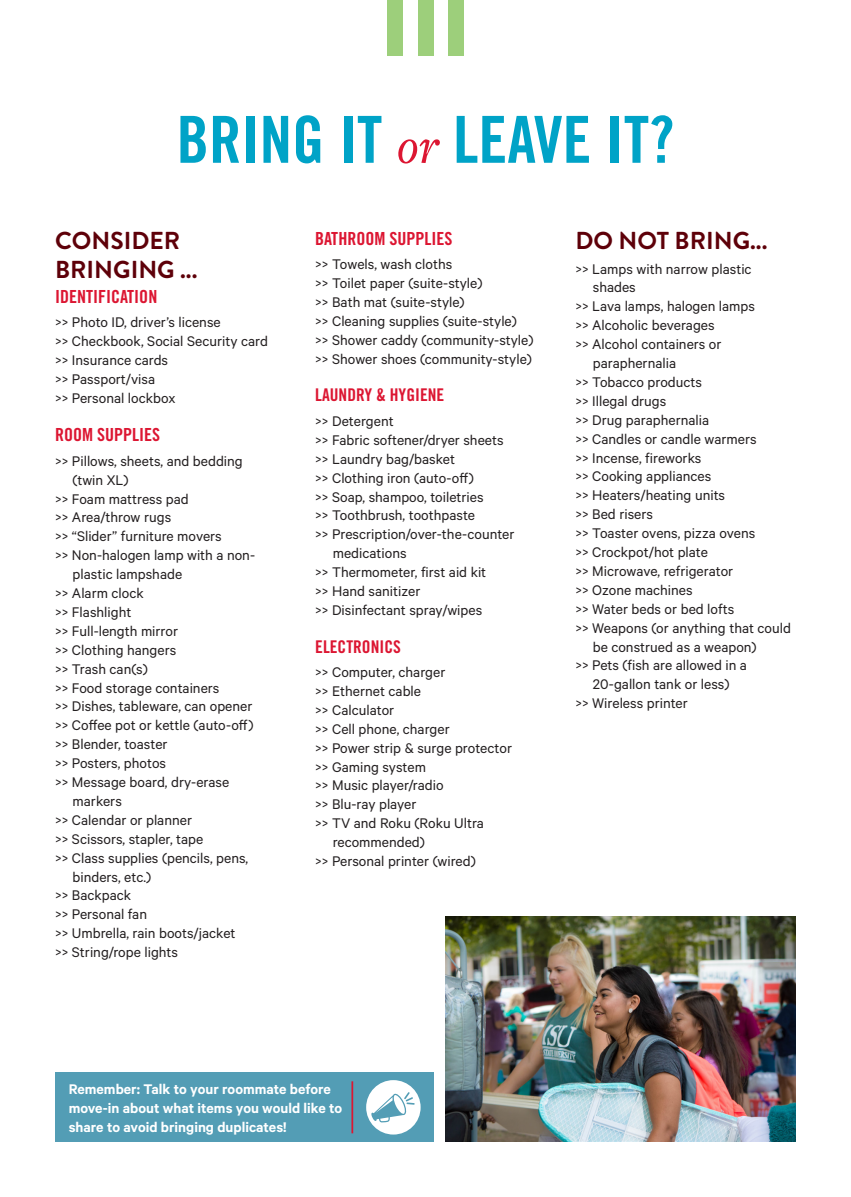
<style>
.page{position:relative;width:851px;height:1197px;background:#fff}
.page>*{position:absolute;margin:0;border:0;box-sizing:border-box;transform-origin:0 0}
.t1{font:64.92px "Trade Gothic LT Pro Bd Cn 20";color:#00a3c7}
.t2{font:700 24.5px/29.4px "Brandon Grotesque";color:#5e0009}
.RED_SMALL_HEADERS{font:18.03px "Trade Gothic LT Pro Bd Cn 20";color:#dc1632}
.RED_SMALL_HEADERS-2{font:17.5px "Trade Gothic LT Pro Bd Cn 20";color:#dc1632}
.Body_Copy{font:15.75px/18.9px "Calibre";color:#231f20}
.Body_Copy-2{font:600 15.75px/18.9px "Calibre";color:#fff}
.s1{font-family:"Freight Text Pro";font-weight:500;font-style:italic;font-size:50.4px;color:#dc1632}
</style>
<div class="page">
<div style="left:448px;top:0;width:15px;height:55px;background:#9dcf7b"></div>
<div style="left:418px;top:0;width:15px;height:55px;background:#9dcf7b"></div>
<div style="left:387px;top:0;width:15px;height:55px;background:#9dcf7b"></div>
<div style="left:55px;top:1073px;width:378px;height:69px;background:#539db5"></div>
<svg style="left:366px;top:1080px;width:54px;height:55px"></svg>
<hr style="left:351px;top:1081px;width:2px;height:52px;background:#dc1632">
<img style="left:445px;top:916px;width:350px;height:226px">
<p class="t1" style="left:176px;top:100px;width:499px">BRING IT <span class="s1">or</span> LEAVE IT?</p>
<p class="t2" style="left:55px;top:226px;width:144px">CONSIDER<br>BRINGING ...</p>
<p class="RED_SMALL_HEADERS" style="left:55px;top:286px;width:104px">IDENTIFICATION</p>
<p class="Body_Copy" style="left:55px;top:313px;width:167px">&gt;&gt; Photo ID, driver’s license</p>
<p class="Body_Copy" style="left:55px;top:331px;width:214px">&gt;&gt; Checkbook, Social Security card</p>
<p class="Body_Copy" style="left:55px;top:350px;width:114px">&gt;&gt; Insurance cards</p>
<p class="Body_Copy" style="left:55px;top:369px;width:101px">&gt;&gt; Passport/visa</p>
<p class="Body_Copy" style="left:55px;top:388px;width:122px">&gt;&gt; Personal lockbox</p>
<p class="RED_SMALL_HEADERS" style="left:55px;top:424px;width:107px">ROOM SUPPLIES</p>
<p class="Body_Copy" style="left:55px;top:451px;width:189px">&gt;&gt; Pillows, sheets, and bedding</p>
<p class="Body_Copy" style="left:73px;top:470px;width:58px">(twin XL)</p>
<p class="Body_Copy" style="left:55px;top:489px;width:135px">&gt;&gt; Foam mattress pad</p>
<p class="Body_Copy" style="left:55px;top:508px;width:117px">&gt;&gt; Area/throw rugs</p>
<p class="Body_Copy" style="left:55px;top:526px;width:168px">&gt;&gt; “Slider” furniture movers</p>
<p class="Body_Copy" style="left:55px;top:545px;width:201px">&gt;&gt; Non-halogen lamp with a non-</p>
<p class="Body_Copy" style="left:73px;top:564px;width:111px">plastic lampshade</p>
<p class="Body_Copy" style="left:55px;top:583px;width:90px">&gt;&gt; Alarm clock</p>
<p class="Body_Copy" style="left:55px;top:602px;width:78px">&gt;&gt; Flashlight</p>
<p class="Body_Copy" style="left:55px;top:621px;width:124px">&gt;&gt; Full-length mirror</p>
<p class="Body_Copy" style="left:55px;top:640px;width:123px">&gt;&gt; Clothing hangers</p>
<p class="Body_Copy" style="left:55px;top:659px;width:94px">&gt;&gt; Trash can(s)</p>
<p class="Body_Copy" style="left:55px;top:678px;width:166px">&gt;&gt; Food storage containers</p>
<p class="Body_Copy" style="left:55px;top:697px;width:199px">&gt;&gt; Dishes, tableware, can opener</p>
<p class="Body_Copy" style="left:55px;top:715px;width:200px">&gt;&gt; Coffee pot or kettle (auto-off)</p>
<p class="Body_Copy" style="left:55px;top:734px;width:114px">&gt;&gt; Blender, toaster</p>
<p class="Body_Copy" style="left:55px;top:753px;width:112px">&gt;&gt; Posters, photos</p>
<p class="Body_Copy" style="left:73px;top:772px;width:158px;text-indent:-17px">&gt;&gt; Message board, dry-erase markers</p>
<p class="Body_Copy" style="left:55px;top:810px;width:138px">&gt;&gt; Calendar or planner</p>
<p class="Body_Copy" style="left:55px;top:829px;width:150px">&gt;&gt; Scissors, stapler, tape</p>
<p class="Body_Copy" style="left:73px;top:848px;width:177px;text-indent:-17px">&gt;&gt; Class supplies (pencils, pens, binders, etc.)</p>
<p class="Body_Copy" style="left:55px;top:886px;width:78px">&gt;&gt; Backpack</p>
<p class="Body_Copy" style="left:55px;top:904px;width:93px">&gt;&gt; Personal fan</p>
<p class="Body_Copy" style="left:55px;top:923px;width:182px">&gt;&gt; Umbrella, rain boots/jacket</p>
<p class="Body_Copy" style="left:55px;top:942px;width:124px">&gt;&gt; String/rope lights</p>
<p class="RED_SMALL_HEADERS" style="left:315px;top:228px;width:139px">BATHROOM SUPPLIES</p>
<p class="Body_Copy" style="left:315px;top:254px;width:139px">&gt;&gt; Towels, wash cloths</p>
<p class="Body_Copy" style="left:315px;top:273px;width:169px">&gt;&gt; Toilet paper (suite-style)</p>
<p class="Body_Copy" style="left:315px;top:292px;width:151px">&gt;&gt; Bath mat (suite-style)</p>
<p class="Body_Copy" style="left:315px;top:311px;width:203px">&gt;&gt; Cleaning supplies (suite-style)</p>
<p class="Body_Copy" style="left:315px;top:330px;width:220px">&gt;&gt; Shower caddy (community-style)</p>
<p class="Body_Copy" style="left:315px;top:349px;width:218px">&gt;&gt; Shower shoes (community-style)</p>
<p class="RED_SMALL_HEADERS-2" style="left:315px;top:385px;width:130px">LAUNDRY &amp; HYGIENE</p>
<p class="Body_Copy" style="left:315px;top:411px;width:80px">&gt;&gt; Detergent</p>
<p class="Body_Copy" style="left:315px;top:430px;width:190px">&gt;&gt; Fabric softener/dryer sheets</p>
<p class="Body_Copy" style="left:315px;top:449px;width:141px">&gt;&gt; Laundry bag/basket</p>
<p class="Body_Copy" style="left:315px;top:468px;width:160px">&gt;&gt; Clothing iron (auto-off)</p>
<p class="Body_Copy" style="left:315px;top:487px;width:170px">&gt;&gt; Soap, shampoo, toiletries</p>
<p class="Body_Copy" style="left:315px;top:506px;width:161px">&gt;&gt; Toothbrush, toothpaste</p>
<p class="Body_Copy" style="left:315px;top:524px;width:201px">&gt;&gt; Prescription/over-the-counter</p>
<p class="Body_Copy" style="left:333px;top:543px;width:75px">medications</p>
<p class="Body_Copy" style="left:315px;top:562px;width:172px">&gt;&gt; Thermometer, first aid kit</p>
<p class="Body_Copy" style="left:315px;top:581px;width:107px">&gt;&gt; Hand sanitizer</p>
<p class="Body_Copy" style="left:315px;top:600px;width:168px">&gt;&gt; Disinfectant spray/wipes</p>
<p class="RED_SMALL_HEADERS-2" style="left:315px;top:636px;width:87px">ELECTRONICS</p>
<p class="Body_Copy" style="left:315px;top:662px;width:132px">&gt;&gt; Computer, charger</p>
<p class="Body_Copy" style="left:315px;top:681px;width:107px">&gt;&gt; Ethernet cable</p>
<p class="Body_Copy" style="left:315px;top:700px;width:80px">&gt;&gt; Calculator</p>
<p class="Body_Copy" style="left:315px;top:719px;width:136px">&gt;&gt; Cell phone, charger</p>
<p class="Body_Copy" style="left:315px;top:738px;width:198px">&gt;&gt; Power strip &amp; surge protector</p>
<p class="Body_Copy" style="left:315px;top:757px;width:112px">&gt;&gt; Gaming system</p>
<p class="Body_Copy" style="left:315px;top:776px;width:130px">&gt;&gt; Music player/radio</p>
<p class="Body_Copy" style="left:315px;top:794px;width:103px">&gt;&gt; Blu-ray player</p>
<p class="Body_Copy" style="left:333px;top:813px;width:153px;text-indent:-17px">&gt;&gt; TV and Roku (Roku Ultra recommended)</p>
<p class="Body_Copy" style="left:315px;top:851px;width:162px">&gt;&gt; Personal printer (wired)</p>
<p class="t2" style="left:575px;top:226px;width:193px">DO NOT BRING...</p>
<p class="Body_Copy" style="left:592px;top:259px;width:160px;text-indent:-17px">&gt;&gt; Lamps with narrow plastic shades</p>
<p class="Body_Copy" style="left:575px;top:296px;width:181px">&gt;&gt; Lava lamps, halogen lamps</p>
<p class="Body_Copy" style="left:575px;top:315px;width:141px">&gt;&gt; Alcoholic beverages</p>
<p class="Body_Copy" style="left:592px;top:334px;width:130px;text-indent:-17px">&gt;&gt; Alcohol containers or paraphernalia</p>
<p class="Body_Copy" style="left:575px;top:372px;width:128px">&gt;&gt; Tobacco products</p>
<p class="Body_Copy" style="left:575px;top:391px;width:92px">&gt;&gt; Illegal drugs</p>
<p class="Body_Copy" style="left:575px;top:410px;width:135px">&gt;&gt; Drug paraphernalia</p>
<p class="Body_Copy" style="left:575px;top:429px;width:183px">&gt;&gt; Candles or candle warmers</p>
<p class="Body_Copy" style="left:575px;top:448px;width:127px">&gt;&gt; Incense, fireworks</p>
<p class="Body_Copy" style="left:575px;top:467px;width:137px">&gt;&gt; Cooking appliances</p>
<p class="Body_Copy" style="left:575px;top:485px;width:151px">&gt;&gt; Heaters/heating units</p>
<p class="Body_Copy" style="left:575px;top:504px;width:79px">&gt;&gt; Bed risers</p>
<p class="Body_Copy" style="left:575px;top:523px;width:181px">&gt;&gt; Toaster ovens, pizza ovens</p>
<p class="Body_Copy" style="left:575px;top:542px;width:134px">&gt;&gt; Crockpot/hot plate</p>
<p class="Body_Copy" style="left:575px;top:561px;width:159px">&gt;&gt; Microwave, refrigerator</p>
<p class="Body_Copy" style="left:575px;top:580px;width:119px">&gt;&gt; Ozone machines</p>
<p class="Body_Copy" style="left:575px;top:599px;width:160px">&gt;&gt; Water beds or bed lofts</p>
<p class="Body_Copy" style="left:575px;top:618px;width:217px">&gt;&gt; Weapons (or anything that could</p>
<p class="Body_Copy" style="left:592px;top:637px;width:165px">be construed as a weapon)</p>
<p class="Body_Copy" style="left:575px;top:656px;width:173px">&gt;&gt; Pets (fish are allowed in a</p>
<p class="Body_Copy" style="left:592px;top:674px;width:138px">20-gallon tank or less)</p>
<p class="Body_Copy" style="left:575px;top:693px;width:114px">&gt;&gt; Wireless printer</p>
<p class="Body_Copy-2" style="left:69px;top:1080px;width:275px">Remember: Talk to your roommate before move-in about what items you would like to share to avoid bringing duplicates!</p>
<p class="Body_Copy-2" style="left:155px;top:1080px;width:277px">Foll w the Parking Administration office for notifications of lot closures!</p>
<p class="Body_Copy-2" style="left:155px;top:1117px;width:118px">@MOStateParking</p>
</div>
